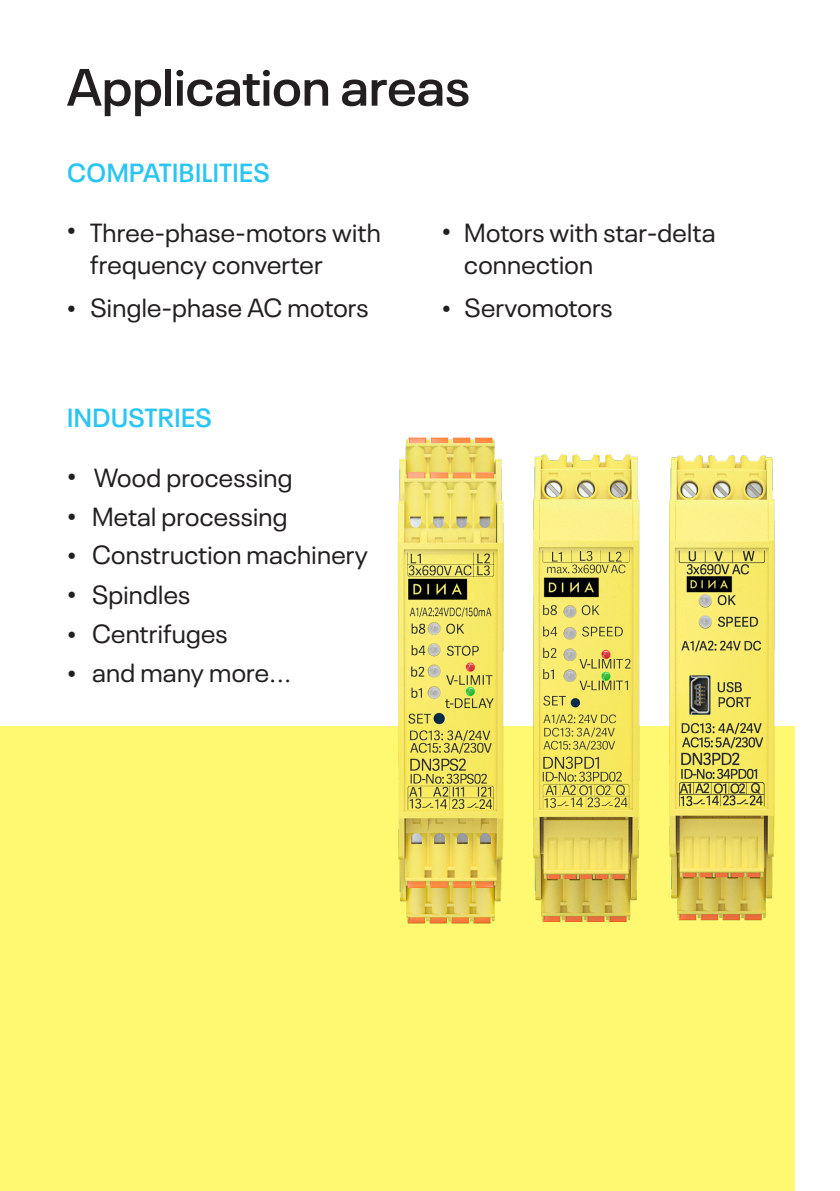
<style>
.page{position:relative;width:840px;height:1191px;background:#fff}
.page>*{position:absolute;margin:0;border:0;box-sizing:border-box;transform-origin:0 0}
.Headline{font:600 52px "Neue Plak";letter-spacing:.005em;color:#231f20}
.Headline-2{font:26px/32px "Neue Plak";letter-spacing:.01em;color:#231f20}
.Headline-3{font:600 26px "Neue Plak";letter-spacing:.02em;color:#2bc5f1}
.t1{font:24px "Minion Pro";color:#231f20}
</style>
<div class="page">
<div style="left:0;top:726px;width:794px;height:465px;background:#fff971"></div>
<img style="left:398px;top:437px;width:64px;height:484px">
<img style="left:462px;top:437px;width:333px;height:506px">
<p class="Headline" style="left:67px;top:47px;width:404px">Application areas</p>
<p class="Headline-3" style="left:67px;top:153px;width:204px">COMPATIBILITIES</p>
<p class="t1" style="left:67px;top:213px;width:11px">•</p>
<p class="Headline-2" style="left:90px;top:214px;width:292px">Three-phase-motors with frequency converter</p>
<p class="t1" style="left:67px;top:291px;width:11px">•</p>
<p class="Headline-2" style="left:90px;top:289px;width:279px">Single-phase AC motors</p>
<p class="Headline-3" style="left:67px;top:397px;width:146px">INDUSTRIES</p>
<p class="t1" style="left:67px;top:458px;width:11px">•</p>
<p class="Headline-2" style="left:94px;top:459px;width:200px">Wood processing</p>
<p class="t1" style="left:67px;top:498px;width:11px">•</p>
<p class="Headline-2" style="left:92px;top:498px;width:197px">Metal processing</p>
<p class="t1" style="left:67px;top:537px;width:11px">•</p>
<p class="Headline-2" style="left:92px;top:536px;width:277px">Construction machinery</p>
<p class="t1" style="left:67px;top:576px;width:11px">•</p>
<p class="Headline-2" style="left:92px;top:576px;width:100px">Spindles</p>
<p class="t1" style="left:67px;top:616px;width:11px">•</p>
<p class="Headline-2" style="left:92px;top:615px;width:137px">Centrifuges</p>
<p class="t1" style="left:67px;top:655px;width:11px">•</p>
<p class="Headline-2" style="left:92px;top:654px;width:201px">and many more...</p>
<p class="t1" style="left:441px;top:213px;width:11px">•</p>
<p class="t1" style="left:441px;top:291px;width:11px">•</p>
<p class="Headline-2" style="left:464px;top:214px;width:252px">Motors with star-delta</p>
<p class="Headline-2" style="left:464px;top:246px;width:130px">connection</p>
<p class="Headline-2" style="left:464px;top:289px;width:149px">Servomotors</p>
</div>
